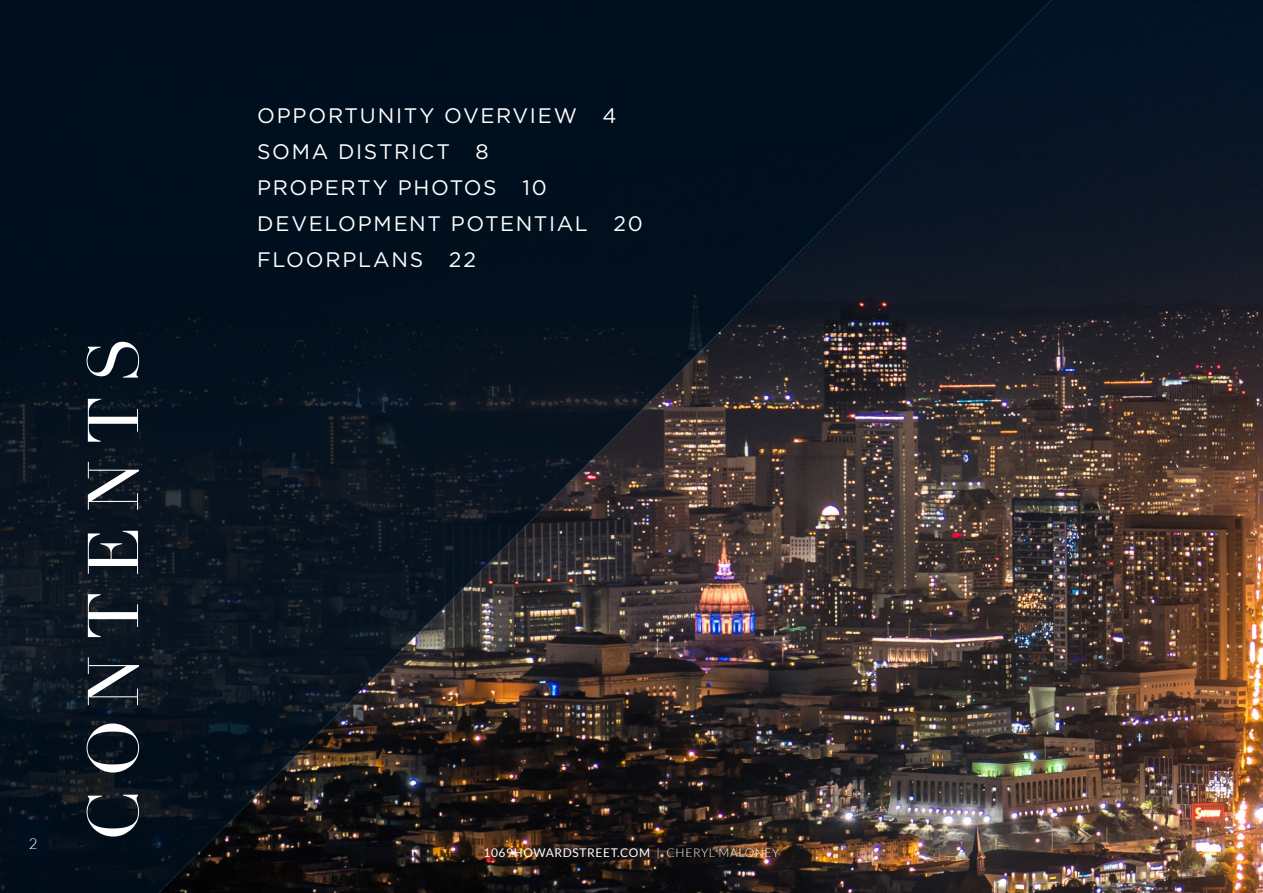
<style>
.page{position:relative;width:1263px;height:893px;background:#000f1d}
.page>*{position:absolute;margin:0;border:0;box-sizing:border-box;transform-origin:0 0}
.Body_Highlighted_Text{font:70.5px "Didot";letter-spacing:.215em;color:#fff}
.t1{font:21px "Gotham HTF";letter-spacing:.08em;color:#fff}
.Body_Highlighted_Text-2{font:300 15px "Lato";color:#fff}
.Lists{font:12px "Lato";letter-spacing:.05em;color:#fff}
.s1{font-weight:300}
</style>
<div class="page">
<img style="left:159px;top:0;width:1104px;height:893px">
<p class="Body_Highlighted_Text-2" style="left:29px;top:835px;width:10px">2</p>
<p class="Body_Highlighted_Text" style="left:71px;top:842px;width:508px;rotate:-90deg">CONTENTS</p>
<p class="t1" style="left:257px;top:104px;width:361px">OPPORTUNITY OVERVIEW 4</p>
<p class="t1" style="left:257px;top:140px;width:233px">SOMA DISTRICT 8</p>
<p class="t1" style="left:257px;top:176px;width:291px">PROPERTY PHOTOS 10</p>
<p class="t1" style="left:257px;top:212px;width:387px">DEVELOPMENT POTENTIAL 20</p>
<p class="t1" style="left:257px;top:248px;width:220px">FLOORPLANS 22</p>
<p class="Lists" style="left:483px;top:846px;width:297px">1069HOWARDSTREET.COM <span class="s1">| CHERYL MALONEY</span></p>
</div>
